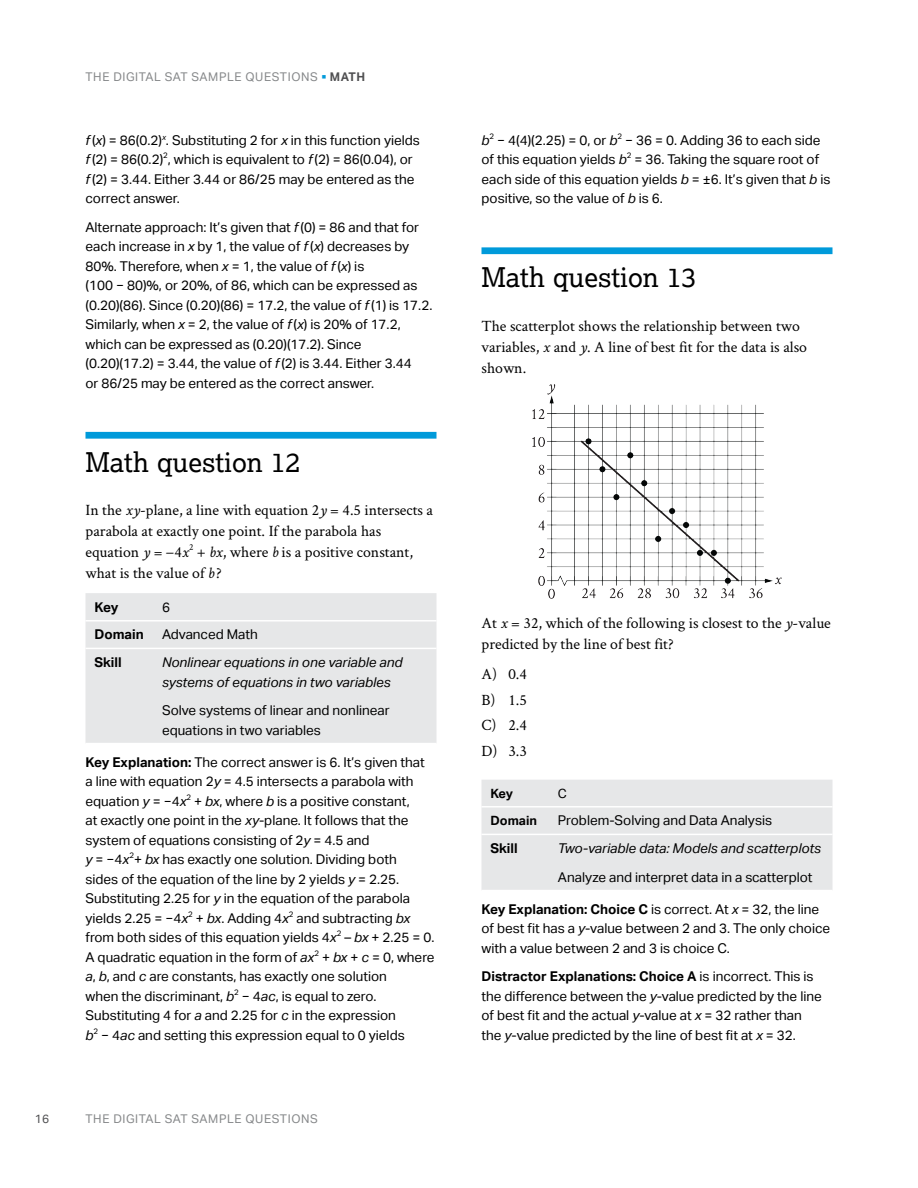
<style>
.page{position:relative;width:918px;height:1188px;background:#fff}
.page>*{position:absolute;margin:0;border:0;box-sizing:border-box;transform-origin:0 0}
.H2_Math{font:27px "Lexia";color:#000}
.Questions{font:15.75px/21px "Crimson Text";color:#000}
.Body____9_13____Akt{font:13.5px/19.5px "Aktiv Grotesk";color:#000}
.Body____9_13____Akt-2{font:italic 13.5px/19.5px "Aktiv Grotesk";color:#000}
.Body____9_13____Akt-3{font:700 13.5px "Aktiv Grotesk";color:#000}
.Table_Text_Left{font:700 12.75px "Aktiv Grotesk";color:#000}
.Table_Text_Left-2{font:12.75px "Aktiv Grotesk";color:#000}
.t1{font:12px "Aktiv Grotesk";letter-spacing:.05em;color:#86888a}
.t2{font:12px "Aktiv Grotesk";color:#4f4f51}
.s1{color:#009ada}
.s2{font-weight:700;color:#4f4f51}
.s3{font-style:italic}
.s4{font-weight:700}
</style>
<div class="page">
<div style="left:86px;top:432px;width:350px;height:7px;background:#009ada"></div>
<div style="left:86px;top:593px;width:350px;height:150px;background:#e6e7e8"></div>
<hr style="left:86px;top:620px;width:67px;height:2px;background:#fff">
<hr style="left:153px;top:620px;width:283px;height:2px;background:#fff">
<hr style="left:86px;top:648px;width:67px;height:1px;background:#fff">
<hr style="left:153px;top:648px;width:283px;height:1px;background:#fff">
<div style="left:482px;top:247px;width:350px;height:7px;background:#009ada"></div>
<img style="left:533px;top:384px;width:248px;height:214px">
<div style="left:482px;top:780px;width:350px;height:110px;background:#e6e7e8"></div>
<hr style="left:481px;top:806px;width:68px;height:2px;background:#fff">
<hr style="left:549px;top:806px;width:283px;height:2px;background:#fff">
<hr style="left:481px;top:834px;width:68px;height:1px;background:#fff">
<hr style="left:549px;top:834px;width:283px;height:1px;background:#fff">
<p class="t1" style="left:86px;top:69px;width:281px">THE DIGITAL SAT SAMPLE QUESTIONS <span class="s1">■</span> <span class="s2">MATH</span></p>
<p class="Body____9_13____Akt" style="left:86px;top:130px;width:336px"><span class="s3">f</span> (<span class="s3">x</span>) = 86(0.2)<sup>x</sup>. Substituting 2 for <span class="s3">x</span> in this function yields <span class="s3">f</span> (2) = 86(0.2)<sup>2</sup>, which is equivalent to <span class="s3">f</span> (2) = 86(0.04), or <span class="s3">f</span> (2) = 3.44. Either 3.44 or 86/25 may be entered as the correct answer.</p>
<p class="Body____9_13____Akt" style="left:86px;top:217px;width:348px">Alternate approach: It’s given that <span class="s3">f</span> (0) = 86 and that for each increase in <span class="s3">x</span> by 1, the value of <span class="s3">f</span> (<span class="s3">x</span>) decreases by 80%. Therefore, when <span class="s3">x</span> = 1, the value of <span class="s3">f</span> (<span class="s3">x</span>) is<br>(100 − 80)%, or 20%, of 86, which can be expressed as (0.20)(86). Since (0.20)(86) = 17.2, the value of <span class="s3">f</span> (1) is 17.2.<br>Similarly, when <span class="s3">x</span> = 2, the value of <span class="s3">f</span> (<span class="s3">x</span>) is 20% of 17.2, which can be expressed as (0.20)(17.2). Since (0.20)(17.2) = 3.44, the value of <span class="s3">f</span> (2) is 3.44. Either 3.44<br>or 86/25 may be entered as the correct answer.</p>
<h2 class="H2_Math" style="left:86px;top:445px;width:216px">Math question 12</h2>
<p class="Questions" style="left:86px;top:499px;width:349px">In the <span class="s3">xy</span>-plane, a line with equation 2<span class="s3">y</span> = 4.5 intersects a parabola at exactly one point. If the parabola has equation <span class="s3">y</span> = −4<span class="s3">x</span><sup>2</sup> + <span class="s3">bx</span>, where <span class="s3">b</span> is a positive constant, what is the value of <span class="s3">b</span>?</p>
<p class="Body____9_13____Akt-3" style="left:94px;top:599px;width:25px">Key</p>
<p class="Body____9_13____Akt" style="left:162px;top:597px;width:9px">6</p>
<p class="Body____9_13____Akt-3" style="left:94px;top:627px;width:51px">Domain</p>
<p class="Body____9_13____Akt" style="left:162px;top:625px;width:97px">Advanced Math</p>
<p class="Body____9_13____Akt-3" style="left:94px;top:655px;width:29px">Skill</p>
<p class="Body____9_13____Akt-2" style="left:162px;top:653px;width:242px">Nonlinear equations in one variable and systems of equations in two variables</p>
<p class="Body____9_13____Akt" style="left:162px;top:701px;width:229px">Solve systems of linear and nonlinear equations in two variables</p>
<p class="Body____9_13____Akt" style="left:86px;top:752px;width:351px"><span class="s4">Key Explanation:</span> The correct answer is 6. It’s given that a line with equation 2<span class="s3">y</span> = 4.5 intersects a parabola with equation <span class="s3">y</span> = −4<span class="s3">x</span><sup>2</sup> + <span class="s3">bx</span>, where <span class="s3">b</span> is a positive constant,<br>at exactly one point in the <span class="s3">xy</span>-plane. It follows that the system of equations consisting of 2<span class="s3">y</span> = 4.5 and<br><span class="s3">y</span> = −4<span class="s3">x</span><sup>2</sup>+ <span class="s3">bx</span> has exactly one solution. Dividing both<br>sides of the equation of the line by 2 yields <span class="s3">y</span> = 2.25.<br>Substituting 2.25 for <span class="s3">y</span> in the equation of the parabola yields 2.25 = −4<span class="s3">x</span><sup>2</sup> + <span class="s3">bx</span>. Adding 4<span class="s3">x</span><sup>2</sup> and subtracting <span class="s3">bx </span>from both sides of this equation yields 4<span class="s3">x</span><sup>2</sup> – <span class="s3">bx</span> + 2.25 = 0.<br>A quadratic equation in the form of <span class="s3">ax</span><sup>2</sup> + <span class="s3">bx</span> + <span class="s3">c</span> = 0, where <span class="s3">a</span>, <span class="s3">b</span>, and <span class="s3">c</span> are constants, has exactly one solution<br>when the discriminant, <span class="s3">b</span><sup>2</sup> − 4<span class="s3">ac</span>, is equal to zero.<br>Substituting 4 for <span class="s3">a</span> and 2.25 for <span class="s3">c</span> in the expression<br><span class="s3">b</span><sup>2</sup> − 4<span class="s3">ac</span> and setting this expression equal to 0 yields</p>
<p class="t2" style="left:35px;top:1111px;width:16px">16</p>
<p class="t1" style="left:86px;top:1111px;width:234px">THE DIGITAL SAT SAMPLE QUESTIONS</p>
<p class="Body____9_13____Akt" style="left:481px;top:130px;width:350px"><span class="s3">b</span><sup>2</sup> − 4(4)(2.25) = 0, or <span class="s3">b</span><sup>2</sup> − 36 = 0. Adding 36 to each side of this equation yields <span class="s3">b</span><sup>2</sup> = 36. Taking the square root of each side of this equation yields <span class="s3">b</span> = ±6. It’s given that <span class="s3">b</span> is positive, so the value of <span class="s3">b</span> is 6.</p>
<h2 class="H2_Math" style="left:481px;top:260px;width:216px">Math question 13</h2>
<p class="Questions" style="left:481px;top:315px;width:327px">The scatterplot shows the relationship between two variables, <span class="s3">x</span> and <span class="s3">y</span>. A line of best fit for the data is also shown.</p>
<p class="Questions" style="left:481px;top:612px;width:351px">At <span class="s3">x</span> = 32, which of the following is closest to the <span class="s3">y</span>-value predicted by the line of best fit?</p>
<p class="Questions" style="left:481px;top:663px;width:47px">A) 0.4</p>
<p class="Questions" style="left:481px;top:689px;width:47px">B) 1.5</p>
<p class="Questions" style="left:481px;top:714px;width:47px">C) 2.4</p>
<p class="Questions" style="left:481px;top:740px;width:47px">D) 3.3</p>
<p class="Table_Text_Left" style="left:490px;top:786px;width:24px">Key</p>
<p class="Table_Text_Left-2" style="left:558px;top:786px;width:11px">C</p>
<p class="Table_Text_Left" style="left:490px;top:813px;width:48px">Domain</p>
<p class="Body____9_13____Akt" style="left:558px;top:811px;width:216px">Problem-Solving and Data Analysis</p>
<p class="Body____9_13____Akt-3" style="left:490px;top:840px;width:29px">Skill</p>
<p class="Body____9_13____Akt-2" style="left:558px;top:839px;width:265px">Two-variable data: Models and scatterplots</p>
<p class="Body____9_13____Akt" style="left:558px;top:867px;width:256px">Analyze and interpret data in a scatterplot</p>
<p class="Body____9_13____Akt" style="left:481px;top:899px;width:350px"><span class="s4">Key Explanation: Choice C</span> is correct. At <span class="s3">x</span> = 32, the line of best fit has a <span class="s3">y</span>-value between 2 and 3. The only choice with a value between 2 and 3 is choice C.</p>
<p class="Body____9_13____Akt" style="left:481px;top:967px;width:342px"><span class="s4">Distractor Explanations: Choice A</span> is incorrect. This is the difference between the <span class="s3">y</span>-value predicted by the line of best fit and the actual <span class="s3">y</span>-value at <span class="s3">x</span> = 32 rather than the <span class="s3">y</span>-value predicted by the line of best fit at <span class="s3">x</span> = 32.</p>
</div>
